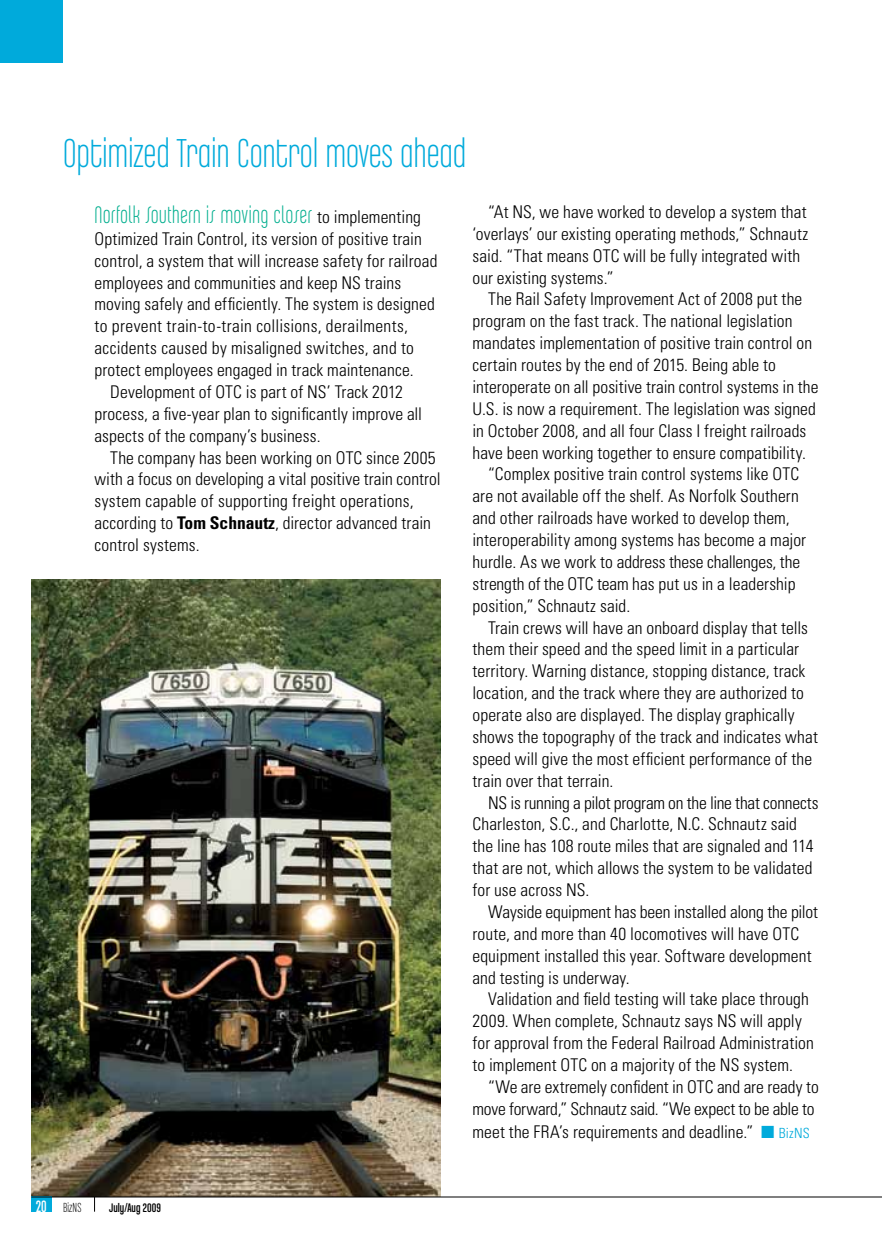
<style>
.page{position:relative;width:882px;height:1260px;background:#fff}
.page>*{position:absolute;margin:0;border:0;box-sizing:border-box;transform-origin:0 0}
.t1{font:42.88px "Chalet Comprime Milan Eighty";letter-spacing:.01em;color:#00aadb}
.t2{font:25.38px "Chalet Comprime Milan Seventy";letter-spacing:.03em;color:#00ae8e}
.t3{font:300 condensed 17.5px/21.9px "Univers LT Std";letter-spacing:.005em;color:#000}
.t4{font:300 condensed 17.5px "Univers LT Std";letter-spacing:-.015em;color:#000}
.t5{font:14px "Chalet Comprime Milan Eighty";letter-spacing:.015em;color:#000}
.t6{font:13.12px "Chalet Comprime Cologne Eighty";color:#000}
.s1{font-family:"Univers LT Std";font-weight:300;font-stretch:condensed;font-size:17.5px;color:#000}
.s2{font-weight:700}
.s3{color:#00aadb}
.s4{font-size:14px;color:#00aadb}
.s5{font-family:"Chalet Comprime Cologne Seventy";font-size:17.5px;color:#fff}
</style>
<div class="page">
<img style="left:31px;top:580px;width:410px;height:617px">
<div style="left:0;top:0;width:63px;height:63px;background:#00aadb"></div>
<div style="left:31px;top:1197px;width:21px;height:15px;background:#00aadb"></div>
<hr style="left:31px;top:1197px;width:851px;height:1px;background:#000">
<svg style="left:94px;top:1198px;width:1px;height:14px"></svg>
<h1 class="t1" style="left:63px;top:130px;width:405px">Optimized Train Control moves ahead</h1>
<h2 class="t2" style="left:94px;top:201px;width:328px">Norfolk Southern is moving closer <span class="s1">to implementing</span></h2>
<p class="t3" style="left:94px;top:228px;width:329px">Optimized Train Control, its version of positive train</p>
<p class="t3" style="left:94px;top:250px;width:344px">control, a system that will increase safety for railroad</p>
<p class="t3" style="left:94px;top:272px;width:308px">employees and communities and keep NS trains</p>
<p class="t3" style="left:94px;top:293px;width:342px">moving safely and efficiently. The system is designed</p>
<p class="t3" style="left:94px;top:315px;width:315px">to prevent train-to-train collisions, derailments,</p>
<p class="t3" style="left:94px;top:337px;width:321px">accidents caused by misaligned switches, and to</p>
<p class="t3" style="left:94px;top:359px;width:321px">protect employees engaged in track maintenance.</p>
<p class="t3" style="left:110px;top:381px;width:294px">Development of OTC is part of NS’ Track 2012</p>
<p class="t3" style="left:94px;top:403px;width:329px">process, a five-year plan to significantly improve all</p>
<p class="t3" style="left:94px;top:425px;width:228px">aspects of the company’s business.</p>
<p class="t3" style="left:110px;top:447px;width:327px">The company has been working on OTC since 2005</p>
<p class="t3" style="left:94px;top:468px;width:348px">with a focus on developing a vital positive train control</p>
<p class="t3" style="left:94px;top:490px;width:321px">system capable of supporting freight operations,</p>
<p class="t3" style="left:94px;top:512px;width:338px">according to <span class="s2">Tom Schnautz</span>, director advanced train</p>
<p class="t3" style="left:94px;top:534px;width:107px">control systems.</p>
<p class="t3" style="left:472px;top:201px;width:337px;text-indent:16px">“At NS, we have worked to develop a system that ‘overlays’ our existing operating methods,” Schnautz said. “That means OTC will be fully integrated with our existing systems.”</p>
<p class="t3" style="left:488px;top:288px;width:316px">The Rail Safety Improvement Act of 2008 put the</p>
<p class="t3" style="left:472px;top:310px;width:322px">program on the fast track. The national legislation</p>
<p class="t3" style="left:472px;top:332px;width:341px">mandates implementation of positive train control on</p>
<p class="t3" style="left:472px;top:354px;width:305px">certain routes by the end of 2015. Being able to</p>
<p class="t3" style="left:472px;top:376px;width:347px">interoperate on all positive train control systems in the</p>
<p class="t3" style="left:472px;top:398px;width:345px">U.S. is now a requirement. The legislation was signed</p>
<p class="t3" style="left:472px;top:420px;width:335px">in October 2008, and all four Class I freight railroads</p>
<p class="t3" style="left:472px;top:441px;width:335px">have been working together to ensure compatibility.</p>
<p class="t3" style="left:488px;top:463px;width:312px">“Complex positive train control systems like OTC</p>
<p class="t3" style="left:472px;top:485px;width:328px">are not available off the shelf. As Norfolk Southern</p>
<p class="t3" style="left:472px;top:507px;width:319px">and other railroads have worked to develop them,</p>
<p class="t3" style="left:472px;top:529px;width:335px">interoperability among systems has become a major</p>
<p class="t3" style="left:472px;top:551px;width:329px">hurdle. As we work to address these challenges, the</p>
<p class="t3" style="left:472px;top:573px;width:324px">strength of the OTC team has put us in a leadership</p>
<p class="t3" style="left:472px;top:595px;width:159px">position,” Schnautz said.</p>
<p class="t3" style="left:488px;top:616px;width:321px">Train crews will have an onboard display that tells</p>
<p class="t3" style="left:472px;top:638px;width:328px">them their speed and the speed limit in a particular</p>
<p class="t3" style="left:472px;top:660px;width:334px">territory. Warning distance, stopping distance, track</p>
<p class="t3" style="left:472px;top:682px;width:333px">location, and the track where they are authorized to</p>
<p class="t3" style="left:472px;top:704px;width:324px">operate also are displayed. The display graphically</p>
<p class="t3" style="left:472px;top:726px;width:347px">shows the topography of the track and indicates what</p>
<p class="t3" style="left:472px;top:748px;width:341px">speed will give the most efficient performance of the</p>
<p class="t3" style="left:472px;top:770px;width:142px">train over that terrain.</p>
<p class="t4" style="left:488px;top:792px;width:332px">NS is running a pilot program on the line that connects</p>
<p class="t3" style="left:472px;top:813px;width:326px">Charleston, S.C., and Charlotte, N.C. Schnautz said</p>
<p class="t3" style="left:472px;top:835px;width:343px">the line has 108 route miles that are signaled and 114</p>
<p class="t3" style="left:472px;top:857px;width:342px">that are not, which allows the system to be validated</p>
<p class="t3" style="left:472px;top:879px;width:119px">for use across NS.</p>
<p class="t3" style="left:488px;top:901px;width:331px">Wayside equipment has been installed along the pilot</p>
<p class="t3" style="left:472px;top:923px;width:328px">route, and more than 40 locomotives will have OTC</p>
<p class="t3" style="left:472px;top:945px;width:341px">equipment installed this year. Software development</p>
<p class="t3" style="left:472px;top:966px;width:159px">and testing is underway.</p>
<p class="t3" style="left:488px;top:988px;width:322px">Validation and field testing will take place through</p>
<p class="t3" style="left:472px;top:1010px;width:331px">2009. When complete, Schnautz says NS will apply</p>
<p class="t3" style="left:472px;top:1032px;width:343px">for approval from the Federal Railroad Administration</p>
<p class="t3" style="left:472px;top:1054px;width:322px">to implement OTC on a majority of the NS system.</p>
<p class="t3" style="left:488px;top:1076px;width:332px">“We are extremely confident in OTC and are ready to</p>
<p class="t3" style="left:472px;top:1098px;width:344px">move forward,” Schnautz said. “We expect to be able to</p>
<p class="t3" style="left:472px;top:1120px;width:339px">meet the FRA’s requirements and deadline.” <span class="s3">■</span> <span class="s4">BizNS</span></p>
<p class="t5" style="left:36px;top:1200px;width:47px"><span class="s5">20</span> BizNS</p>
<p class="t6" style="left:109px;top:1200px;width:53px">July/Aug 2009</p>
</div>
